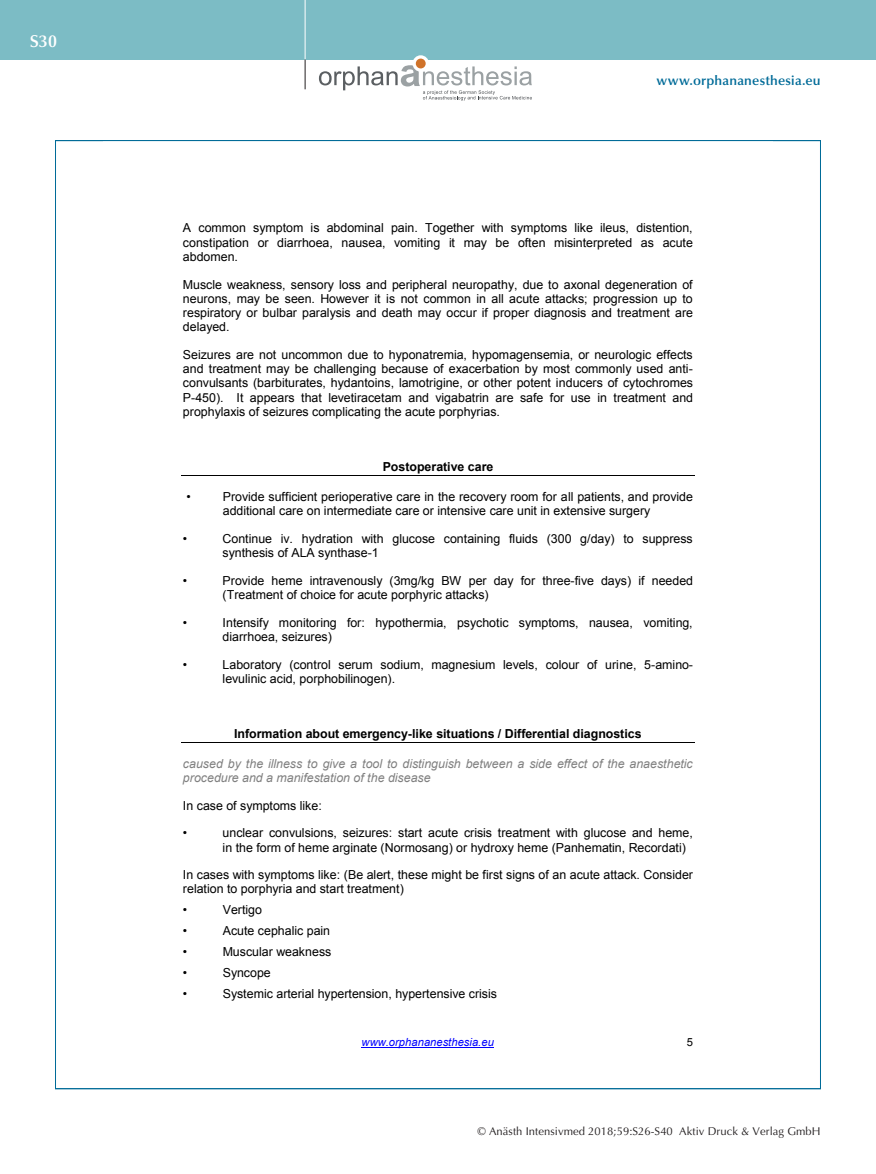
<style>
.page{position:relative;width:876px;height:1174px;background:#fff}
.page>*{position:absolute;margin:0;border:0;box-sizing:border-box;transform-origin:0 0}
.t1{font:600 17.25px "Optima";color:#fff}
.t2{font:600 13.5px "Optima";letter-spacing:.015em;color:#006b98}
.t3{font:12.45px/14.2px "Arial";color:#000}
.t4{font:italic 12.45px/14.1px "Arial";color:#808080}
.t5{font:700 12.45px "Arial";color:#000}
.t6{font:11.25px "Optima";letter-spacing:.005em;color:#231f20}
.t7{font:italic 11.25px "Arial";color:#00f}
.t8{font:11.25px "Arial";color:#000}
</style>
<div class="page">
<div style="left:0;top:0;width:876px;height:60px;background:#7cbcc5"></div>
<hr style="left:305px;top:0;width:1px;height:60px;background:#fff">
<svg style="left:305px;top:60px;width:1px;height:29px"></svg>
<svg style="left:412px;top:55px;width:17px;height:17px"></svg>
<div style="left:416px;top:59px;width:10px;height:9px;background:#d0732a;border-radius:50%"></div>
<svg style="left:319px;top:65px;width:213px;height:35px"></svg>
<hr style="left:362px;top:1046px;width:132px;height:1px;background:#00f">
<hr style="left:181px;top:475px;width:514px;height:1px;background:#000">
<hr style="left:181px;top:742px;width:514px;height:1px;background:#000">
<h1 class="t1" style="left:30px;top:31px;width:29px">S30</h1>
<p class="t2" style="left:656px;top:73px;width:166px">www.orphananesthesia.eu</p>
<p class="t3" style="left:183px;top:221px;width:511px;text-align:justify">A common symptom is abdominal pain. Together with symptoms like ileus, distention, constipation or diarrhoea, nausea, vomiting it may be often misinterpreted as acute abdomen.</p>
<p class="t3" style="left:183px;top:277px;width:512px;text-align:justify">Muscle weakness, sensory loss and peripheral neuropathy, due to axonal degeneration of neurons, may be seen. However it is not common in all acute attacks; progression up to respiratory or bulbar paralysis and death may occur if proper diagnosis and treatment are delayed.</p>
<p class="t3" style="left:183px;top:347px;width:512px;text-align:justify">Seizures are not uncommon due to hyponatremia, hypomagensemia, or neurologic effects and treatment may be challenging because of exacerbation by most commonly used anti&shy;convulsants (barbiturates, hydantoins, lamotrigine, or other potent inducers of cytochromes P-450). It appears that levetiracetam and vigabatrin are safe for use in treatment and prophylaxis of seizures complicating the acute porphyrias.</p>
<p class="t5" style="left:383px;top:460px;width:112px">Postoperative care</p>
<p class="t3" style="left:186px;top:489px;width:6px">•</p>
<p class="t3" style="left:223px;top:489px;width:472px">Provide sufficient perioperative care in the recovery room for all patients, and provide additional care on intermediate care or intensive care unit in extensive surgery</p>
<p class="t3" style="left:183px;top:531px;width:6px">•</p>
<p class="t3" style="left:223px;top:531px;width:472px">Continue iv. hydration with glucose containing fluids (300 g/day) to suppress synthesis of ALA synthase-1</p>
<p class="t3" style="left:183px;top:573px;width:6px">•</p>
<p class="t3" style="left:223px;top:573px;width:472px">Provide heme intravenously (3mg/kg BW per day for three-five days) if needed (Treatment of choice for acute porphyric attacks)</p>
<p class="t3" style="left:183px;top:615px;width:6px">•</p>
<p class="t3" style="left:223px;top:615px;width:472px">Intensify monitoring for: hypothermia, psychotic symptoms, nausea, vomiting, diarrhoea, seizures)</p>
<p class="t3" style="left:183px;top:657px;width:6px">•</p>
<p class="t3" style="left:223px;top:657px;width:472px">Laboratory (control serum sodium, magnesium levels, colour of urine, 5-amino&shy;levulinic acid, porphobilinogen).</p>
<p class="t5" style="left:234px;top:726px;width:409px">Information about emergency-like situations / Differential diagnostics</p>
<p class="t4" style="left:183px;top:756px;width:511px">caused by the illness to give a tool to distinguish between a side effect of the anaesthetic procedure and a manifestation of the disease</p>
<p class="t3" style="left:183px;top:798px;width:140px">In case of symptoms like:</p>
<p class="t3" style="left:183px;top:825px;width:6px">•</p>
<p class="t3" style="left:223px;top:825px;width:472px">unclear convulsions, seizures: start acute crisis treatment with glucose and heme, in the form of heme arginate (Normosang) or hydroxy heme (Panhematin, Recordati)</p>
<p class="t3" style="left:183px;top:867px;width:512px">In cases with symptoms like: (Be alert, these might be first signs of an acute attack. Consider relation to porphyria and start treatment)</p>
<p class="t3" style="left:183px;top:903px;width:6px">•</p>
<p class="t3" style="left:223px;top:903px;width:41px">Vertigo</p>
<p class="t3" style="left:183px;top:924px;width:6px">•</p>
<p class="t3" style="left:223px;top:924px;width:109px">Acute cephalic pain</p>
<p class="t3" style="left:183px;top:945px;width:6px">•</p>
<p class="t3" style="left:223px;top:945px;width:110px">Muscular weakness</p>
<p class="t3" style="left:183px;top:965px;width:6px">•</p>
<p class="t3" style="left:223px;top:965px;width:50px">Syncope</p>
<p class="t3" style="left:183px;top:987px;width:6px">•</p>
<p class="t3" style="left:223px;top:987px;width:276px">Systemic arterial hypertension, hypertensive crisis</p>
<p class="t7" style="left:362px;top:1035px;width:134px">www.orphananesthesia.eu</p>
<p class="t8" style="left:687px;top:1035px;width:8px">5</p>
<p class="t6" style="left:477px;top:1125px;width:345px">© Anästh Intensivmed 2018;59:S26-S40 Aktiv Druck &amp; Verlag GmbH</p>
</div>
